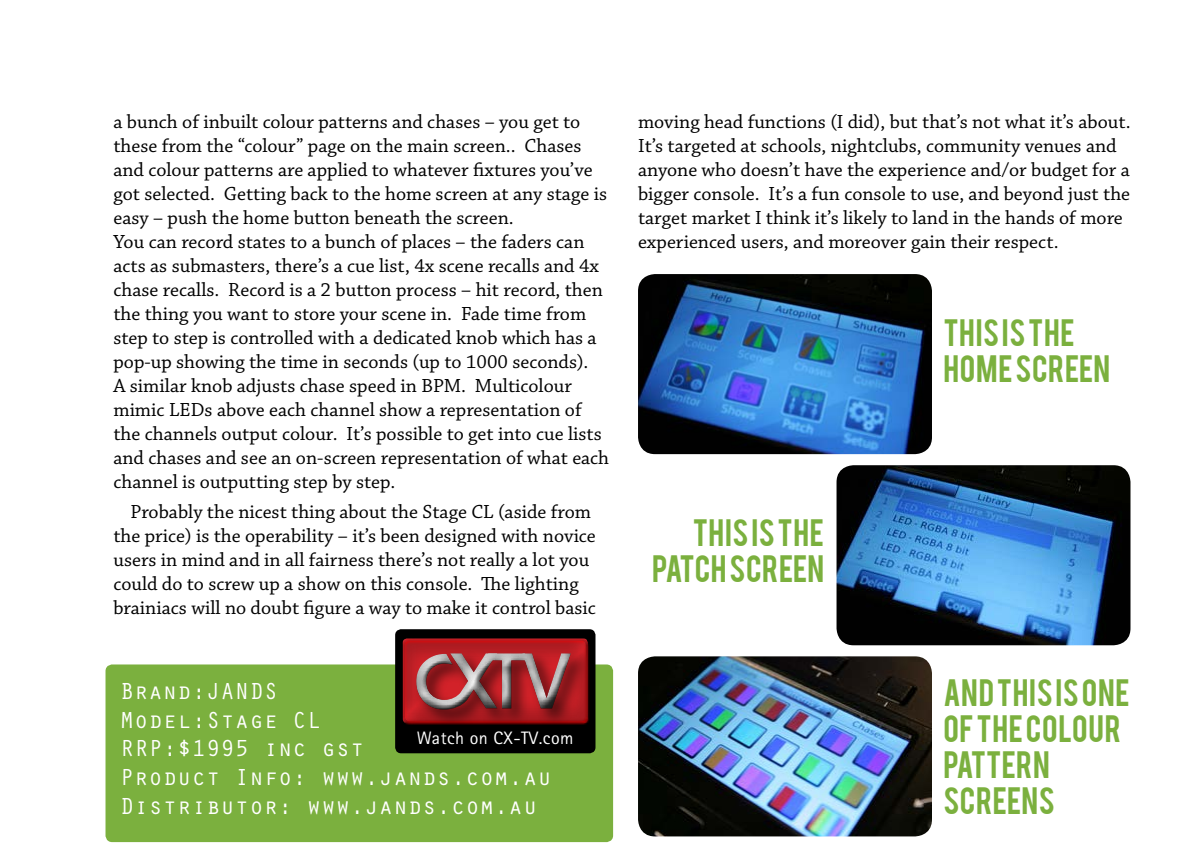
<style>
.page{position:relative;width:1191px;height:856px;background:#fff}
.page>*{position:absolute;margin:0;border:0;box-sizing:border-box;transform-origin:0 0}
.t1{font:30px/36px "Bebas";letter-spacing:.02em;color:#7bb03e}
.t2{font:24px/28.8px "Orator Std";color:#fff}
.t3{font:20px/24px "Chaparral Pro";color:#000}
.t4{font:18px "Rotis Sans Serif Std";letter-spacing:.025em;color:#fff}
</style>
<div class="page">
<div style="left:106px;top:665px;width:506px;height:176px;background:#7bb03e;border-radius:6px"></div>
<div style="left:105px;top:664px;width:508px;height:178px;border:2px solid #7bb03e;border-radius:6px"></div>
<div style="left:396px;top:630px;width:198px;height:122px;background:#000;border-radius:5px"></div>
<div style="left:395px;top:629px;width:200px;height:124px;border:2px solid #000;border-radius:5px"></div>
<div style="left:384px;top:616px;width:222px;height:117px;background:#000;opacity:.21"></div>
<div style="left:413px;top:650px;width:176px;height:79px;background:#000;opacity:.58"></div>
<div style="left:383px;top:624px;width:220px;height:88px;background:#000;opacity:.75"></div>
<div style="left:402px;top:638px;width:180px;height:74px;background:#be171c"></div>
<div style="left:408px;top:643px;width:177px;height:69px;background:#000;opacity:.75"></div>
<img style="left:836px;top:465px;width:294px;height:180px">
<img style="left:638px;top:274px;width:294px;height:180px">
<img style="left:638px;top:656px;width:294px;height:180px">
<p class="t3" style="left:113px;top:111px;width:497px">a bunch of inbuilt colour patterns and chases – you get to these from the “colour” page on the main screen.. Chases and colour patterns are applied to whatever fixtures you’ve got selected. Getting back to the home screen at any stage is easy – push the home button beneath the screen.<br>You can record states to a bunch of places – the faders can acts as submasters, there’s a cue list, 4x scene recalls and 4x chase recalls. Record is a 2 button process – hit record, then the thing you want to store your scene in. Fade time from step to step is controlled with a dedicated knob which has a pop-up showing the time in seconds (up to 1000 seconds).<br>A similar knob adjusts chase speed in BPM. Multicolour mimic LEDs above each channel show a representation of the channels output colour. It’s possible to get into cue lists and chases and see an on-screen representation of what each channel is outputting step by step.</p>
<p class="t3" style="left:113px;top:500px;width:484px;text-indent:17px">Probably the nicest thing about the Stage CL (aside from the price) is the operability – it’s been designed with novice users in mind and in all fairness there’s not really a lot you could do to screw up a show on this console. The lighting brainiacs will no doubt figure a way to make it control basic</p>
<p class="t2" style="left:120px;top:675px;width:434px">Brand:JANDS<br>Model:Stage CL<br>RRP:$1995 inc gst<br>Product Info: www.jands.com.au<br>Distributor: www.jands.com.au</p>
<p class="t4" style="left:417px;top:727px;width:158px">Watch on CX-TV.com</p>
<p class="t3" style="left:638px;top:111px;width:494px">moving head functions (I did), but that’s not what it’s about.<br>It’s targeted at schools, nightclubs, community venues and anyone who doesn’t have the experience and/or budget for a bigger console. It’s a fun console to use, and beyond just the target market I think it’s likely to land in the hands of more experienced users, and moreover gain their respect.</p>
<h1 class="t1" style="left:652px;top:513px;width:174px;text-align:right">THIS IS THE<br>PATCH SCREEN</h1>
<h1 class="t1" style="left:943px;top:312px;width:168px">THIS IS THE<br>HOME SCREEN</h1>
<h1 class="t1" style="left:943px;top:673px;width:188px">AND THIS IS ONE<br>OF THE COLOUR<br>PATTERN<br>SCREENS</h1>
</div>
